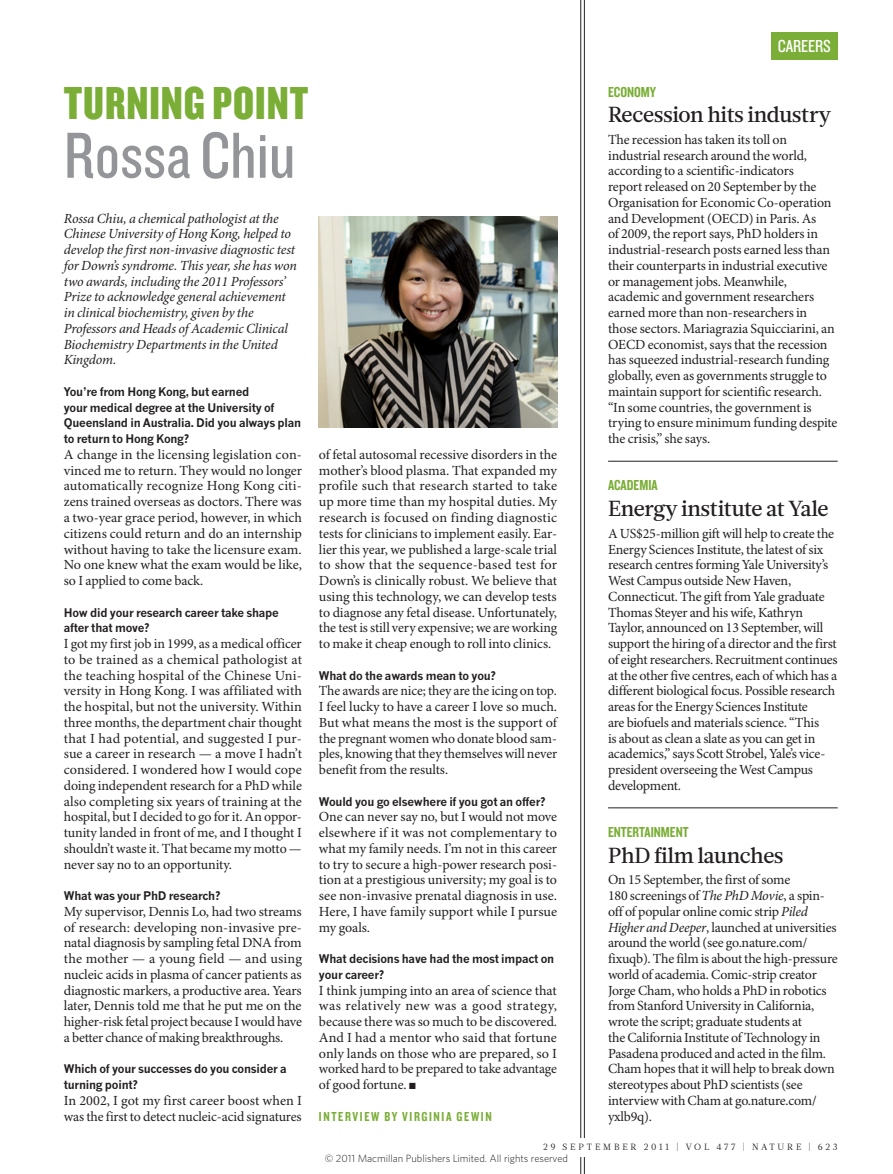
<style>
.page{position:relative;width:893px;height:1174px;background:#fff}
.page>*{position:absolute;margin:0;border:0;box-sizing:border-box;transform-origin:0 0}
.TURNING_POINT_NAME{font:67.5px "Knockout 29 Junior Ltweight";color:#939598}
.TURNING_POINT__STRAP{font:48px "Knockout 69 Full Liteweight";letter-spacing:.02em;color:#7aae36}
.BRIEF_HEAD{font:500 21.75px "Glosa Math";letter-spacing:-.01em;color:#231f20}
.t1{font:18px "Knockout 29 Junior Ltweight";letter-spacing:-.005em;color:#fff}
.BRIEF_STRAP{font:15px "Knockout 49 Liteweight";color:#7aae36}
.BODY_1ST_PARA{font:13.95px/15.8px "Minion Pro";letter-spacing:-.01em;color:#231f20;text-align:justify}
.BRIEF_BODY{font:13.95px/15.8px "Minion Pro";letter-spacing:-.015em;color:#231f20}
.BRIEF_BODY_LAST{font:13.95px/15.8px "Minion Pro";letter-spacing:-.015em;color:#231f20}
.TURNING_POINT_INTRO{font:italic 13.95px/15.8px "Minion Pro";letter-spacing:-.01em;color:#231f20}
.TURNING_POINT_BYLINE{font:13.5px "Knockout 49 Liteweight";letter-spacing:.12em;color:#7aae36}
.TURNING_POINT_QUESTI{font:700 11.7px/15.8px "News Gothic MTOT";letter-spacing:-.02em;color:#231f20}
.t2{font:300 10.5px "Whitney";color:#231f20}
.t3{font:9px "Glosa Math";letter-spacing:.305em;color:#231f20}
.s1{font-style:italic}
</style>
<div class="page">
<hr style="left:584px;top:0;width:1px;height:1174px;background:#231f20">
<hr style="left:580px;top:0;width:1px;height:1174px;background:#231f20">
<hr style="left:608px;top:807px;width:230px;height:1px;background:#231f20">
<hr style="left:608px;top:461px;width:230px;height:1px;background:#231f20">
<img style="left:319px;top:216px;width:238px;height:211px">
<div style="left:476px;top:1137px;width:362px;height:19px;background:#fff"></div>
<div style="left:771px;top:32px;width:67px;height:27px;background:#7aae36"></div>
<p class="t1" style="left:778px;top:34px;width:55px">CAREERS</p>
<p class="TURNING_POINT__STRAP" style="left:64px;top:73px;width:246px">TURNING POINT</p>
<p class="TURNING_POINT_NAME" style="left:64px;top:112px;width:233px">Rossa Chiu</p>
<p class="TURNING_POINT_INTRO" style="left:64px;top:211px;width:234px">Rossa Chiu, a chemical pathologist at the Chinese University of Hong Kong, helped to develop the first non-invasive diagnostic test for Down’s syndrome. This year, she has won two awards, including the 2011 Professors’ Prize to acknowledge general achievement in clinical biochemistry, given by the Professors and Heads of Academic Clinical Biochemistry Departments in the United Kingdom.</p>
<p class="TURNING_POINT_QUESTI" style="left:64px;top:384px;width:239px">You’re from Hong Kong, but earned<br>your medical degree at the University of Queensland in Australia. Did you always plan to return to Hong Kong?</p>
<p class="BODY_1ST_PARA" style="left:64px;top:447px;width:240px">A change in the licensing legislation con&shy;vinced me to return. They would no longer automatically recognize Hong Kong citi&shy;zens trained overseas as doctors. There was a two-year grace period, however, in which citizens could return and do an internship without having to take the licensure exam.<br>No one knew what the exam would be like, so I applied to come back.</p>
<p class="TURNING_POINT_QUESTI" style="left:64px;top:604px;width:217px">How did your research career take shape after that move?</p>
<p class="BODY_1ST_PARA" style="left:64px;top:636px;width:240px">I got my first job in 1999, as a medical officer to be trained as a chemical pathologist at the teaching hospital of the Chinese Uni&shy;versity in Hong Kong. I was affiliated with the hospital, but not the university. Within three months, the department chair thought that I had potential, and suggested I pur&shy;sue a career in research — a move I hadn’t considered. I wondered how I would cope doing independent research for a PhD while also completing six years of training at the hospital, but I decided to go for it. An oppor&shy;tunity landed in front of me, and I thought I shouldn’t waste it. That became my motto — never say no to an opportunity.</p>
<p class="TURNING_POINT_QUESTI" style="left:64px;top:888px;width:158px">What was your PhD research?</p>
<p class="BODY_1ST_PARA" style="left:64px;top:904px;width:240px;text-align:left">My supervisor, Dennis Lo, had two streams of research: developing non-invasive pre&shy;natal diagnosis by sampling fetal DNA from the mother — a young field — and using nucleic acids in plasma of cancer patients as diagnostic markers, a productive area. Years later, Dennis told me that he put me on the higher-risk fetal project because I would have a better chance of making breakthroughs.</p>
<p class="TURNING_POINT_QUESTI" style="left:64px;top:1061px;width:224px">Which of your successes do you consider a turning point?</p>
<p class="BODY_1ST_PARA" style="left:64px;top:1093px;width:240px">In 2002, I got my first career boost when I was the first to detect nucleic-acid signatures</p>
<p class="BODY_1ST_PARA" style="left:319px;top:447px;width:240px">of fetal autosomal recessive disorders in the mother’s blood plasma. That expanded my profile such that research started to take up more time than my hospital duties. My research is focused on finding diagnostic tests for clinicians to implement easily. Ear&shy;lier this year, we published a large-scale trial to show that the sequence-based test for Down’s is clinically robust. We believe that using this technology, we can develop tests to diagnose any fetal disease. Unfortunately, the test is still very expensive; we are working to make it cheap enough to roll into clinics.</p>
<p class="TURNING_POINT_QUESTI" style="left:319px;top:667px;width:179px">What do the awards mean to you?</p>
<p class="BODY_1ST_PARA" style="left:319px;top:683px;width:240px">The awards are nice; they are the icing on top.<br>I feel lucky to have a career I love so much.<br>But what means the most is the support of the pregnant women who donate blood sam&shy;ples, knowing that they themselves will never benefit from the results.</p>
<p class="TURNING_POINT_QUESTI" style="left:319px;top:793px;width:228px">Would you go elsewhere if you got an offer?</p>
<p class="BODY_1ST_PARA" style="left:319px;top:809px;width:240px">One can never say no, but I would not move elsewhere if it was not complementary to what my family needs. I’m not in this career to try to secure a high-power research posi&shy;tion at a prestigious university; my goal is to see non-invasive prenatal diagnosis in use.<br>Here, I have family support while I pursue my goals.</p>
<p class="TURNING_POINT_QUESTI" style="left:319px;top:951px;width:237px">What decisions have had the most impact on your career?</p>
<p class="BODY_1ST_PARA" style="left:319px;top:983px;width:240px">I think jumping into an area of science that was relatively new was a good strategy, because there was so much to be discovered.<br>And I had a mentor who said that fortune only lands on those who are prepared, so I worked hard to be prepared to take advantage of good fortune. ■</p>
<p class="TURNING_POINT_BYLINE" style="left:319px;top:1107px;width:174px">INTERVIEW BY VIRGINIA GEWIN</p>
<p class="BRIEF_STRAP" style="left:608px;top:82px;width:50px">ECONOMY</p>
<p class="BRIEF_HEAD" style="left:608px;top:100px;width:224px">Recession hits industry</p>
<p class="BRIEF_BODY" style="left:608px;top:132px;width:231px">The recession has taken its toll on industrial research around the world, according to a scientific-indicators<br>report released on 20 September by the Organisation for Economic Co-operation and Development (OECD) in Paris. As<br>of 2009, the report says, PhD holders in industrial-research posts earned less than their counterparts in industrial executive or management jobs. Meanwhile, academic and government researchers earned more than non-researchers in those sectors. Mariagrazia Squicciarini, an OECD economist, says that the recession has squeezed industrial-research funding globally, even as governments struggle to maintain support for scientific research. “In some countries, the government is trying to ensure minimum funding despite the crisis,” she says.</p>
<p class="BRIEF_STRAP" style="left:608px;top:476px;width:51px">ACADEMIA</p>
<p class="BRIEF_HEAD" style="left:608px;top:494px;width:222px">Energy institute at Yale</p>
<p class="BRIEF_BODY" style="left:608px;top:526px;width:231px">A US$25-million gift will help to create the Energy Sciences Institute, the latest of six research centres forming Yale University’s West Campus outside New Haven, Connecticut. The gift from Yale graduate Thomas Steyer and his wife, Kathryn Taylor, announced on 13 September, will support the hiring of a director and the first of eight researchers. Recruitment continues at the other five centres, each of which has a different biological focus. Possible research areas for the Energy Sciences Institute<br>are biofuels and materials science. “This<br>is about as clean a slate as you can get in academics,” says Scott Strobel, Yale’s vice&shy;president overseeing the West Campus development.</p>
<p class="BRIEF_STRAP" style="left:608px;top:822px;width:82px">ENTERTAINMENT</p>
<p class="BRIEF_HEAD" style="left:608px;top:841px;width:177px">PhD film launches</p>
<p class="BRIEF_BODY_LAST" style="left:608px;top:872px;width:231px">On 15 September, the first of some<br>180 screenings of <span class="s1">The PhD Movie</span>, a spin&shy;off of popular online comic strip <span class="s1">Piled Higher and Deeper</span>, launched at universities around the world (see go.nature.com/ fixuqb). The film is about the high-pressure world of academia. Comic-strip creator Jorge Cham, who holds a PhD in robotics from Stanford University in California, wrote the script; graduate students at<br>the California Institute of Technology in Pasadena produced and acted in the film.<br>Cham hopes that it will help to break down stereotypes about PhD scientists (see interview with Cham at go.nature.com/ yxlb9q).</p>
<p class="t3" style="left:543px;top:1141px;width:296px">29 SEPTEMBER 2011 | VOL 477 | NATURE | 623</p>
<p class="t2" style="left:325px;top:1151px;width:245px">© 2011 Macmillan Publishers Limited. All rights reserved</p>
</div>
